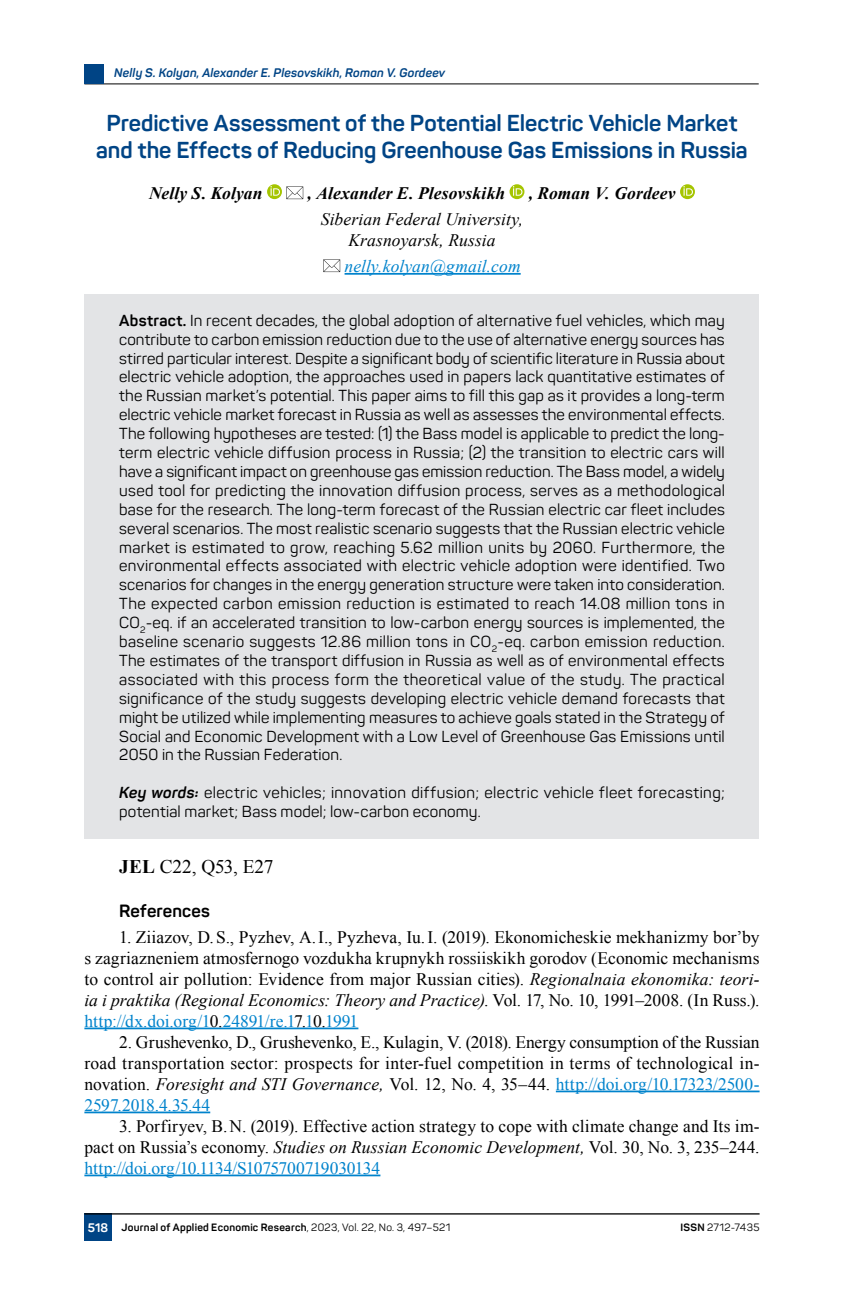
<style>
.page{position:relative;width:844px;height:1290px;background:#fff}
.page>*{position:absolute;margin:0;border:0;box-sizing:border-box;transform-origin:0 0}
.t1{font:700 22.75px/27.3px "Panton";letter-spacing:-.005em;color:#004485;text-align:center}
.t2{font:19.25px "Times New Roman";letter-spacing:-.01em;color:#000}
.t3{font:17.5px/21px "Times New Roman";letter-spacing:-.005em;color:#000;text-align:justify}
.t4{font:italic 700 17.5px "Times New Roman";letter-spacing:.01em;color:#000}
.t5{font:italic 17.5px/21px "Times New Roman";letter-spacing:.005em;color:#000;text-align:center}
.t6{font:italic 17.5px "Times New Roman";letter-spacing:.005em;color:#0083cc}
.t7{font:700 17.5px "Panton";letter-spacing:.015em;color:#000}
.t8{font:15.75px/18.9px "Panton";letter-spacing:.015em;color:#000}
.t9{font:italic 700 12.25px "Panton";letter-spacing:.015em;color:#004485}
.t10{font:700 12.25px "Panton";color:#fff}
.t11{font:700 10.5px "Panton";letter-spacing:.025em;color:#000}
.t12{font:10.5px "Panton";letter-spacing:.035em;color:#000}
.s1{font-weight:700}
.s2{font-weight:700;font-style:italic}
.s3{font-style:italic}
.s4{color:#0083cc}
.s5{font-weight:400}
</style>
<div class="page">
<div style="left:84px;top:1213px;width:28px;height:28px;background:#004485"></div>
<hr style="left:84px;top:83px;width:674px;height:1px;background:#000">
<hr style="left:84px;top:1213px;width:675px;height:1px;background:#000">
<div style="left:84px;top:64px;width:20px;height:20px;background:#004485"></div>
<div style="left:84px;top:295px;width:674px;height:544px;background:#e3e4e6"></div>
<hr style="left:344px;top:273px;width:176px;height:2px;background:#0083cc">
<svg style="left:267px;top:184px;width:15px;height:15px"></svg>
<svg style="left:270px;top:186px;width:10px;height:10px"></svg>
<svg style="left:286px;top:186px;width:17px;height:13px"></svg>
<svg style="left:509px;top:184px;width:15px;height:15px"></svg>
<svg style="left:512px;top:186px;width:10px;height:10px"></svg>
<svg style="left:680px;top:184px;width:14px;height:15px"></svg>
<svg style="left:683px;top:186px;width:9px;height:10px"></svg>
<svg style="left:323px;top:259px;width:17px;height:13px"></svg>
<hr style="left:84px;top:1027px;width:274px;height:2px;background:#0083cc">
<hr style="left:555px;top:1090px;width:204px;height:2px;background:#0083cc">
<hr style="left:84px;top:1111px;width:126px;height:2px;background:#0083cc">
<hr style="left:84px;top:1174px;width:296px;height:2px;background:#0083cc">
<p class="t9" style="left:114px;top:65px;width:332px">Nelly S. Kolyan, Alexander E. Plesovskikh, Roman V. Gordeev</p>
<h1 class="t1" style="left:96px;top:109px;width:653px">Predictive Assessment of the Potential Electric Vehicle Market and the Effects of Reducing Greenhouse Gas Emissions in Russia</h1>
<p class="t4" style="left:149px;top:181px;width:115px">Nelly S. Kolyan</p>
<p class="t4" style="left:307px;top:181px;width:199px">, Alexander E. Plesovskikh</p>
<p class="t4" style="left:528px;top:181px;width:148px">, Roman V. Gordeev</p>
<p class="t5" style="left:320px;top:208px;width:204px">Siberian Federal University,<br>Krasnoyarsk, Russia</p>
<p class="t6" style="left:344px;top:254px;width:177px">nelly.kolyan@gmail.com</p>
<p class="t8" style="left:119px;top:311px;width:607px"><span class="s1">Abstract.</span> In recent decades, the global adoption of alternative fuel vehicles, which may contribute to carbon emission reduction due to the use of alternative energy sources has stirred particular interest. Despite a significant body of scientific literature in Russia about electric vehicle adoption, the approaches used in papers lack quantitative estimates of the Russian market’s potential. This paper aims to fill this gap as it provides a long-term electric vehicle market forecast in Russia as well as assesses the environmental effects.<br>The following hypotheses are tested: (1) the Bass model is applicable to predict the long&shy;term electric vehicle diffusion process in Russia; (2) the transition to electric cars will have a significant impact on greenhouse gas emission reduction. The Bass model, a widely used tool for predicting the innovation diffusion process, serves as a methodological base for the research. The long-term forecast of the Russian electric car fleet includes several scenarios. The most realistic scenario suggests that the Russian electric vehicle market is estimated to grow, reaching 5.62 million units by 2060. Furthermore, the environmental effects associated with electric vehicle adoption were identified. Two scenarios for changes in the energy generation structure were taken into consideration.<br>The expected carbon emission reduction is estimated to reach 14.08 million tons in CO<sub>2</sub>‑eq. if an accelerated transition to low-carbon energy sources is implemented, the baseline scenario suggests 12.86 million tons in CO<sub>2</sub>‑eq. carbon emission reduction.<br>The estimates of the transport diffusion in Russia as well as of environmental effects associated with this process form the theoretical value of the study. The practical significance of the study suggests developing electric vehicle demand forecasts that might be utilized while implementing measures to achieve goals stated in the Strategy of Social and Economic Development with a Low Level of Greenhouse Gas Emissions until 2050 in the Russian Federation.</p>
<p class="t8" style="left:119px;top:783px;width:607px"><span class="s2">Key words:</span> electric vehicles; innovation diffusion; electric vehicle fleet forecasting; potential market; Bass model; low-carbon economy.</p>
<p class="t2" style="left:119px;top:853px;width:156px"><span class="s1">JEL</span> С22, Q53, E27</p>
<p class="t7" style="left:119px;top:899px;width:92px">References</p>
<p class="t3" style="left:84px;top:926px;width:676px;text-indent:35px">1. Ziiazov, D.S., Pyzhev, A.I., Pyzheva, Iu.I. (2019). Ekonomicheskie mekhanizmy bor’by s zagriazneniem atmosfernogo vozdukha krupnykh rossiiskikh gorodov (Economic mechanisms to control air pollution: Evidence from major Russian cities). <span class="s3">Regionalnaia ekonomika: teori&shy;ia i praktika (Regional Economics: Theory and Practice)</span>. Vol. 17, No. 10, 1991–2008. (In Russ.). <span class="s4">http://dx.doi.org/1</span>0.<span class="s4">24891/re.1</span>7.<span class="s4">1</span>0.<span class="s4">1991</span></p>
<p class="t3" style="left:84px;top:1031px;width:676px;text-indent:35px">2. Grushevenko, D., Grushevenko, E., Kulagin, V. (2018). Energy consumption of the Russian road transportation sector: prospects for inter-fuel competition in terms of technological in‑ novation. <span class="s3">Foresight and STI Governance,</span> Vol. 12, No. 4, 35–44. <span class="s4">http://doi.org/10.17323/2500- 2597.2018.4.35.44</span></p>
<p class="t3" style="left:84px;top:1115px;width:676px;text-indent:35px">3. Porfiryev, B.N. (2019). Effective action strategy to cope with climate change and Its im‑ pact on Russia’s economy. <span class="s3">Studies on Russian Economic Development,</span> Vol. 30, No. 3, 235–244. <span class="s4">http://doi.org/10.1134/S1075700719030134</span></p>
<p class="t10" style="left:88px;top:1220px;width:22px">518</p>
<p class="t11" style="left:122px;top:1221px;width:330px">Journal of Applied Economic Research<span class="s5">, 2023, Vol. 22, No. 3, 497–521</span></p>
<p class="t12" style="left:680px;top:1221px;width:81px"><span class="s1">ISSN</span> 2712-7435</p>
</div>
